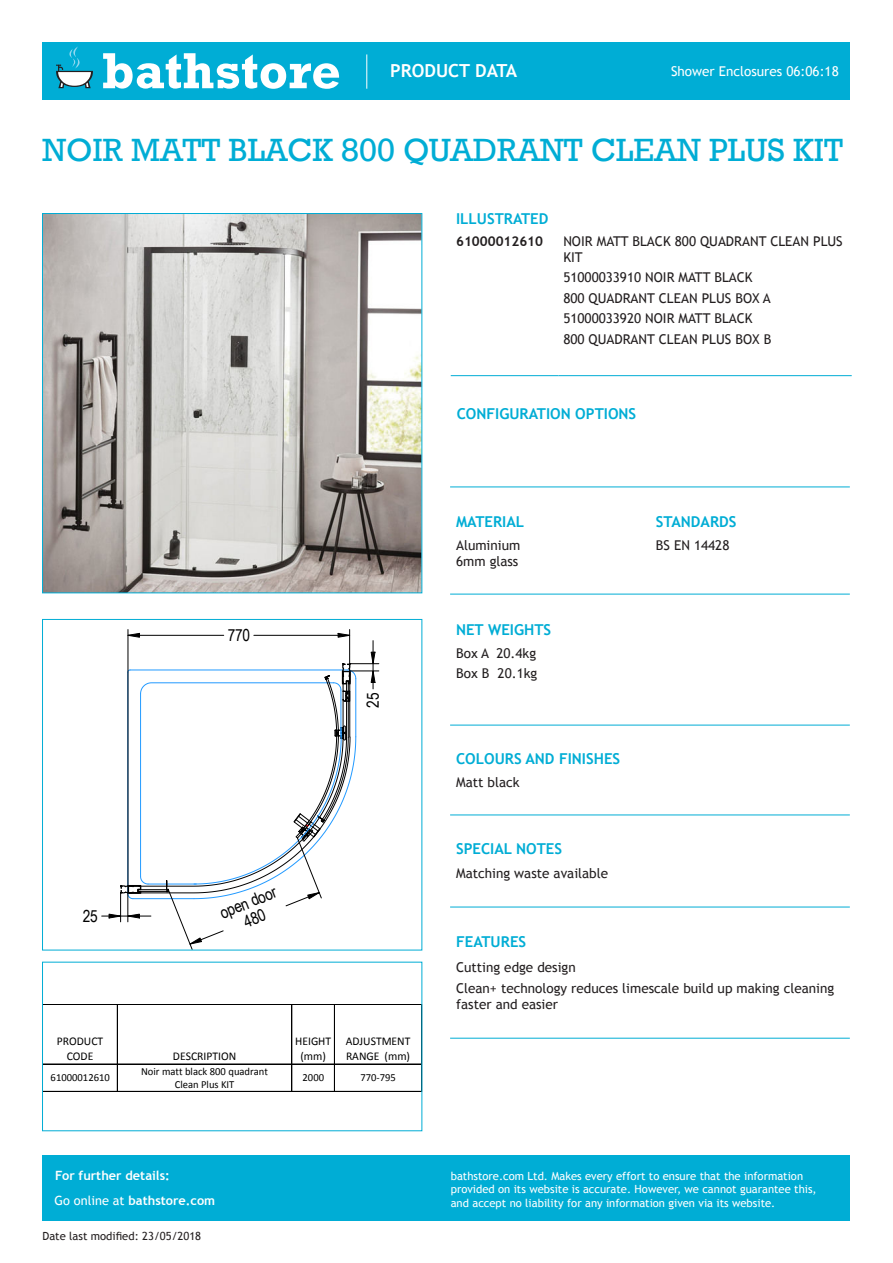
<style>
.page{position:relative;width:893px;height:1263px;background:#fff}
.page>*{position:absolute;margin:0;border:0;box-sizing:border-box;transform-origin:0 0}
.Product_name{font:33px "Rockwell";color:#00add5}
.t1{font:700 18px "Trebuchet MS";color:#fff}
.t2{font:16.65px/17.2px "Arial Narrow";letter-spacing:-.015em;color:#000;text-align:center}
.Section_Title{font:700 15px "Trebuchet MS";color:#00add5}
.Body_copy{font:13.5px/16.2px "Trebuchet MS";color:#231f20}
.Body_copy-2{font:13.5px "Trebuchet MS";color:#fff}
.SKU{font:700 13.5px "Trebuchet MS";color:#231f20}
.t3{font:700 12.75px "Trebuchet MS";color:#fff}
.t4{font:11.85px/15px "Calibri";color:#000;text-align:center}
.t5{font:11.25px/13.5px "Trebuchet MS";color:#fff}
.Body_copy-3{font:11.25px "Trebuchet MS";color:#231f20}
.t6{font:10.8px/13.6px "Calibri";color:#000;text-align:center}
.s1{font-weight:400}
</style>
<div class="page">
<img style="left:44px;top:215px;width:376px;height:376px">
<div style="left:42px;top:213px;width:380px;height:380px;border:1px solid #00add5"></div>
<hr style="left:128px;top:629px;width:1px;height:264px;background:#000">
<hr style="left:349px;top:629px;width:1px;height:42px;background:#000">
<svg style="left:127px;top:633px;width:13px;height:4px"></svg>
<svg style="left:338px;top:633px;width:13px;height:4px"></svg>
<hr style="left:128px;top:635px;width:96px;height:1px;background:#000">
<hr style="left:254px;top:635px;width:96px;height:1px;background:#000">
<hr style="left:102px;top:916px;width:49px;height:1px;background:#000">
<svg style="left:109px;top:652px;width:270px;height:296px"></svg>
<hr style="left:373px;top:641px;width:1px;height:48px;background:#000">
<div style="left:42px;top:619px;width:380px;height:331px;border:1px solid #00add5"></div>
<hr style="left:43px;top:1064px;width:379px;height:1px;background:#000">
<hr style="left:117px;top:1004px;width:1px;height:87px;background:#000">
<hr style="left:292px;top:1004px;width:1px;height:87px;background:#000">
<hr style="left:334px;top:1004px;width:1px;height:87px;background:#000">
<hr style="left:43px;top:1004px;width:379px;height:1px;background:#000">
<hr style="left:43px;top:1091px;width:379px;height:1px;background:#000">
<hr style="left:450px;top:594px;width:200px;height:1px;background:#00add5">
<hr style="left:650px;top:594px;width:200px;height:1px;background:#00add5">
<hr style="left:450px;top:725px;width:200px;height:1px;background:#00add5">
<hr style="left:650px;top:725px;width:200px;height:1px;background:#00add5">
<hr style="left:450px;top:814px;width:200px;height:1px;background:#00add5">
<hr style="left:650px;top:814px;width:200px;height:1px;background:#00add5">
<hr style="left:450px;top:907px;width:200px;height:1px;background:#00add5">
<hr style="left:650px;top:907px;width:200px;height:1px;background:#00add5">
<hr style="left:450px;top:486px;width:200px;height:1px;background:#00add5">
<hr style="left:650px;top:486px;width:200px;height:1px;background:#00add5">
<hr style="left:450px;top:1038px;width:200px;height:1px;background:#00add5">
<hr style="left:650px;top:1038px;width:200px;height:1px;background:#00add5">
<hr style="left:451px;top:375px;width:108px;height:1px;background:#00add5">
<hr style="left:559px;top:375px;width:293px;height:1px;background:#00add5">
<div style="left:43px;top:43px;width:807px;height:57px;background:#00add5"></div>
<svg style="left:56px;top:46px;width:37px;height:42px"></svg>
<svg style="left:103px;top:53px;width:236px;height:36px"></svg>
<hr style="left:366px;top:54px;width:1px;height:35px;background:#fff">
<div style="left:43px;top:1154px;width:807px;height:66px;background:#00add5"></div>
<p class="t1" style="left:390px;top:60px;width:128px">PRODUCT DATA</p>
<p class="Body_copy-2" style="left:671px;top:63px;width:169px">Shower Enclosures 06:06:18</p>
<p class="Product_name" style="left:42px;top:131px;width:802px">NOIR MATT BLACK 800 QUADRANT CLEAN PLUS KIT</p>
<p class="Section_Title" style="left:456px;top:209px;width:94px">ILLUSTRATED</p>
<p class="SKU" style="left:456px;top:233px;width:89px">61000012610</p>
<p class="Body_copy" style="left:563px;top:233px;width:281px">NOIR MATT BLACK 800 QUADRANT CLEAN PLUS<br>KIT</p>
<p class="Body_copy" style="left:563px;top:270px;width:191px">51000033910 NOIR MATT BLACK</p>
<p class="Body_copy" style="left:563px;top:290px;width:209px">800 QUADRANT CLEAN PLUS BOX A</p>
<p class="Body_copy" style="left:563px;top:311px;width:191px">51000033920 NOIR MATT BLACK</p>
<p class="Body_copy" style="left:563px;top:331px;width:209px">800 QUADRANT CLEAN PLUS BOX B</p>
<p class="Section_Title" style="left:457px;top:404px;width:181px">CONFIGURATION OPTIONS</p>
<p class="t2" style="left:228px;top:626px;width:24px">770</p>
<p class="t2" style="left:364px;top:708px;width:16px;rotate:-90deg">25</p>
<p class="t2" style="left:83px;top:907px;width:16px">25</p>
<p class="t4" style="left:57px;top:1034px;width:48px">PRODUCT<br>CODE</p>
<p class="t2" style="left:217px;top:905px;width:61px;rotate:-22deg">open door<br>480</p>
<p class="t4" style="left:173px;top:1049px;width:65px">DESCRIPTION</p>
<p class="t4" style="left:295px;top:1034px;width:37px">HEIGHT (mm)</p>
<p class="t4" style="left:346px;top:1034px;width:66px;text-align:left">ADJUSTMENT<br>RANGE (mm)</p>
<p class="t6" style="left:51px;top:1071px;width:61px">61000012610</p>
<p class="t6" style="left:141px;top:1064px;width:128px">Noir matt black 800 quadrant<br>Clean Plus KIT</p>
<p class="t6" style="left:303px;top:1071px;width:23px">2000</p>
<p class="t6" style="left:360px;top:1071px;width:37px">770-795</p>
<p class="t3" style="left:55px;top:1168px;width:116px">For further details:</p>
<p class="t3" style="left:55px;top:1193px;width:162px"><span class="s1">Go online at</span> bathstore.com</p>
<p class="Body_copy-3" style="left:43px;top:1229px;width:160px">Date last modified: 23/05/2018</p>
<p class="Section_Title" style="left:456px;top:512px;width:70px">MATERIAL</p>
<p class="Section_Title" style="left:656px;top:512px;width:82px">STANDARDS</p>
<p class="Body_copy" style="left:456px;top:537px;width:66px">Aluminium<br>6mm glass</p>
<p class="Body_copy" style="left:656px;top:537px;width:75px">BS EN 14428</p>
<p class="Section_Title" style="left:456px;top:620px;width:97px">NET WEIGHTS</p>
<p class="Body_copy" style="left:456px;top:645px;width:82px">Box A 20.4kg</p>
<p class="Body_copy" style="left:456px;top:666px;width:83px">Box B 20.1kg</p>
<p class="Section_Title" style="left:456px;top:749px;width:166px">COLOURS AND FINISHES</p>
<p class="Body_copy" style="left:456px;top:774px;width:65px">Matt black</p>
<p class="Section_Title" style="left:456px;top:839px;width:108px">SPECIAL NOTES</p>
<p class="Body_copy" style="left:456px;top:865px;width:154px">Matching waste available</p>
<p class="Section_Title" style="left:456px;top:932px;width:72px">FEATURES</p>
<p class="Body_copy" style="left:456px;top:960px;width:121px">Cutting edge design</p>
<p class="Body_copy" style="left:456px;top:980px;width:380px">Clean+ technology reduces limescale build up making cleaning faster and easier</p>
<p class="t5" style="left:451px;top:1167px;width:367px">bathstore.com Ltd. Makes every effort to ensure that the information provided on its website is accurate. However, we cannot guarantee this, and accept no liability for any information given via its website.</p>
<p class="t5" style="left:451px;top:1169px;width:367px">bathstore.com Ltd. Makes every effort to ensure that the information provided on its website is accurate. However, we cannot guarantee this, and accept no liability for any information given via its website.</p>
</div>
